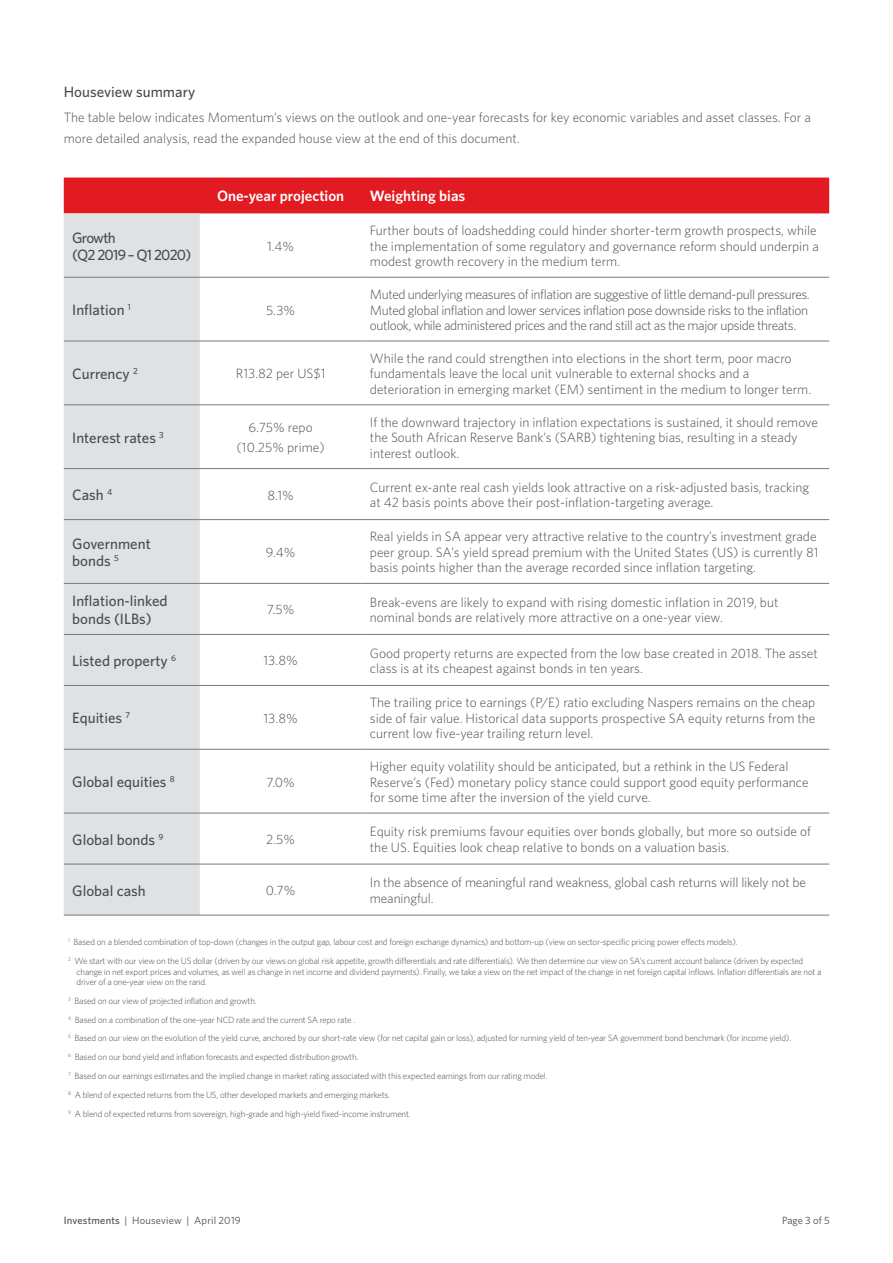
<style>
.page{position:relative;width:893px;height:1263px;background:#fff}
.page>*{position:absolute;margin:0;border:0;box-sizing:border-box;transform-origin:0 0}
.t1{font:500 15px/17.2px "Whitney";color:#4b4c4d}
.t2{font:600 15px "Whitney";color:#fff}
.t3{font:500 15px/17.2px "Whitney";letter-spacing:-.05em;color:#4b4c4d}
.t4{font:300 13.5px/15.6px "Whitney";color:#4b4c4d}
.t5{font:300 13.5px/15.5px "Whitney";letter-spacing:-.03em;color:#4b4c4d}
.t6{font:10.5px "Whitney";letter-spacing:.015em;color:#4b4c4d}
.t7{font:300 9px/18.9px "Whitney";letter-spacing:-.02em;color:#4b4c4d}
.s1{font-weight:500}
</style>
<div class="page">
<div style="left:64px;top:178px;width:765px;height:35px;background:#e21a21"></div>
<div style="left:64px;top:213px;width:136px;height:702px;background:#e0e1e3"></div>
<hr style="left:64px;top:277px;width:136px;height:1px;background:#76787b">
<hr style="left:200px;top:277px;width:161px;height:1px;background:#76787b">
<hr style="left:361px;top:277px;width:468px;height:1px;background:#76787b">
<hr style="left:64px;top:341px;width:136px;height:1px;background:#76787b">
<hr style="left:200px;top:341px;width:161px;height:1px;background:#76787b">
<hr style="left:361px;top:341px;width:468px;height:1px;background:#76787b">
<hr style="left:64px;top:404px;width:136px;height:1px;background:#76787b">
<hr style="left:200px;top:404px;width:161px;height:1px;background:#76787b">
<hr style="left:361px;top:404px;width:468px;height:1px;background:#76787b">
<hr style="left:64px;top:468px;width:136px;height:1px;background:#76787b">
<hr style="left:200px;top:468px;width:161px;height:1px;background:#76787b">
<hr style="left:361px;top:468px;width:468px;height:1px;background:#76787b">
<hr style="left:64px;top:519px;width:136px;height:1px;background:#76787b">
<hr style="left:200px;top:519px;width:161px;height:1px;background:#76787b">
<hr style="left:361px;top:519px;width:468px;height:1px;background:#76787b">
<hr style="left:64px;top:583px;width:136px;height:1px;background:#76787b">
<hr style="left:200px;top:583px;width:161px;height:1px;background:#76787b">
<hr style="left:361px;top:583px;width:468px;height:1px;background:#76787b">
<hr style="left:64px;top:634px;width:136px;height:1px;background:#76787b">
<hr style="left:200px;top:634px;width:161px;height:1px;background:#76787b">
<hr style="left:361px;top:634px;width:468px;height:1px;background:#76787b">
<hr style="left:64px;top:685px;width:136px;height:1px;background:#76787b">
<hr style="left:200px;top:685px;width:161px;height:1px;background:#76787b">
<hr style="left:361px;top:685px;width:468px;height:1px;background:#76787b">
<hr style="left:64px;top:749px;width:136px;height:1px;background:#76787b">
<hr style="left:200px;top:749px;width:161px;height:1px;background:#76787b">
<hr style="left:361px;top:749px;width:468px;height:1px;background:#76787b">
<hr style="left:64px;top:813px;width:136px;height:1px;background:#76787b">
<hr style="left:200px;top:813px;width:161px;height:1px;background:#76787b">
<hr style="left:361px;top:813px;width:468px;height:1px;background:#76787b">
<hr style="left:64px;top:864px;width:136px;height:1px;background:#76787b">
<hr style="left:200px;top:864px;width:161px;height:1px;background:#76787b">
<hr style="left:361px;top:864px;width:468px;height:1px;background:#76787b">
<hr style="left:64px;top:915px;width:136px;height:1px;background:#76787b">
<hr style="left:200px;top:915px;width:161px;height:1px;background:#76787b">
<hr style="left:361px;top:915px;width:468px;height:1px;background:#76787b">
<p class="t1" style="left:64px;top:83px;width:133px">Houseview summary</p>
<p class="t4" style="left:64px;top:107px;width:749px;line-height:21px">The table below indicates Momentum’s views on the outlook and one-year forecasts for key economic variables and asset classes. For a more detailed analysis, read the expanded house view at the end of this document.</p>
<p class="t2" style="left:217px;top:186px;width:129px">One-year projection</p>
<p class="t2" style="left:370px;top:186px;width:97px">Weighting bias</p>
<p class="t3" style="left:72px;top:229px;width:121px">Growth<br>(Q2 2019 – Q1 2020)</p>
<p class="t4" style="left:267px;top:238px;width:28px">1.4%</p>
<p class="t1" style="left:72px;top:301px;width:60px">Inflation <sup>1</sup></p>
<p class="t4" style="left:266px;top:302px;width:31px">5.3%</p>
<p class="t1" style="left:72px;top:365px;width:67px">Currency <sup>2</sup></p>
<p class="t4" style="left:236px;top:365px;width:91px">R13.82 per US$1</p>
<p class="t4" style="left:370px;top:222px;width:450px">Further bouts of loadshedding could hinder shorter-term growth prospects, while the implementation of some regulatory and governance reform should underpin a modest growth recovery in the medium term.</p>
<p class="t5" style="left:370px;top:286px;width:441px">Muted underlying measures of inflation are suggestive of little demand-pull pressures.<br>Muted global inflation and lower services inflation pose downside risks to the inflation outlook, while administered prices and the rand still act as the major upside threats.</p>
<p class="t4" style="left:370px;top:350px;width:443px">While the rand could strengthen into elections in the short term, poor macro fundamentals leave the local unit vulnerable to external shocks and a deterioration in emerging market (EM) sentiment in the medium to longer term.</p>
<p class="t1" style="left:72px;top:429px;width:93px">Interest rates <sup>3</sup></p>
<p class="t4" style="left:237px;top:417px;width:90px;line-height:19.8px;text-align:center">6.75% repo (10.25% prime)</p>
<p class="t4" style="left:370px;top:414px;width:449px">If the downward trajectory in inflation expectations is sustained, it should remove the South African Reserve Bank’s (SARB) tightening bias, resulting in a steady interest outlook.</p>
<p class="t1" style="left:72px;top:486px;width:41px">Cash <sup>4</sup></p>
<p class="t4" style="left:267px;top:487px;width:28px">8.1%</p>
<p class="t4" style="left:370px;top:479px;width:441px">Current ex-ante real cash yields look attractive on a risk-adjusted basis, tracking at 42 basis points above their post-inflation-targeting average.</p>
<p class="t1" style="left:72px;top:535px;width:80px">Government bonds <sup>5</sup></p>
<p class="t4" style="left:266px;top:544px;width:31px">9.4%</p>
<p class="t4" style="left:370px;top:528px;width:450px">Real yields in SA appear very attractive relative to the country’s investment grade peer group. SA’s yield spread premium with the United States (US) is currently 81 basis points higher than the average recorded since inflation targeting.</p>
<p class="t1" style="left:72px;top:592px;width:97px">Inflation-linked bonds (ILBs)</p>
<p class="t4" style="left:267px;top:601px;width:29px">7.5%</p>
<p class="t4" style="left:370px;top:594px;width:410px">Break-evens are likely to expand with rising domestic inflation in 2019, but nominal bonds are relatively more attractive on a one-year view.</p>
<p class="t1" style="left:72px;top:652px;width:105px">Listed property <sup>6</sup></p>
<p class="t4" style="left:264px;top:652px;width:36px">13.8%</p>
<p class="t4" style="left:370px;top:645px;width:449px">Good property returns are expected from the low base created in 2018. The asset class is at its cheapest against bonds in ten years.</p>
<p class="t1" style="left:72px;top:709px;width:59px">Equities <sup>7</sup></p>
<p class="t4" style="left:264px;top:710px;width:36px">13.8%</p>
<p class="t4" style="left:370px;top:694px;width:447px;text-align:justify">The trailing price to earnings (P/E) ratio excluding Naspers remains on the cheap side of fair value. Historical data supports prospective SA equity returns from the current low five-year trailing return level.</p>
<p class="t1" style="left:72px;top:773px;width:104px">Global equities <sup>8</sup></p>
<p class="t4" style="left:266px;top:774px;width:30px">7.0%</p>
<p class="t4" style="left:370px;top:758px;width:440px">Higher equity volatility should be anticipated, but a rethink in the US Federal<br>Reserve’s (Fed) monetary policy stance could support good equity performance for some time after the inversion of the yield curve.</p>
<p class="t1" style="left:72px;top:830px;width:93px">Global bonds <sup>9</sup></p>
<p class="t4" style="left:266px;top:831px;width:31px">2.5%</p>
<p class="t4" style="left:370px;top:823px;width:442px">Equity risk premiums favour equities over bonds globally, but more so outside of the US. Equities look cheap relative to bonds on a valuation basis.</p>
<p class="t1" style="left:72px;top:881px;width:75px">Global cash</p>
<p class="t4" style="left:266px;top:882px;width:31px">0.7%</p>
<p class="t4" style="left:370px;top:874px;width:438px">In the absence of meaningful rand weakness, global cash returns will likely not be meaningful.</p>
<p class="t7" style="left:68px;top:932px;width:737px"><sup>1</sup> Based on a blended combination of top-down (changes in the output gap, labour cost and foreign exchange dynamics) and bottom-up (view on sector-specific pricing power effects models).<br><sup>2</sup> We start with our view on the US dollar (driven by our views on global risk appetite, growth differentials and rate differentials). We then determine our view on SA’s current account balance (driven by expected</p>
<p class="t7" style="left:77px;top:966px;width:746px;line-height:10.4px">change in net export prices and volumes, as well as change in net income and dividend payments). Finally, we take a view on the net impact of the change in net foreign capital inflows. Inflation differentials are not a driver of a one-year view on the rand.</p>
<p class="t7" style="left:68px;top:991px;width:725px"><sup>3</sup> Based on our view of projected inflation and growth.<br><sup>4</sup> Based on a combination of the one-year NCD rate and the current SA repo rate .<br><sup>5</sup> Based on our view on the evolution of the yield curve, anchored by our short-rate view (for net capital gain or loss), adjusted for running yield of ten-year SA government bond benchmark (for income yield).<br><sup>6</sup> Based on our bond yield and inflation forecasts and expected distribution growth.<br><sup>7</sup> Based on our earnings estimates and the implied change in market rating associated with this expected earnings from our rating model.<br><sup>8</sup> A blend of expected returns from the US, other developed markets and emerging markets.<br><sup>9</sup> A blend of expected returns from sovereign, high-grade and high-yield fixed-income instrument.</p>
<p class="t6" style="left:64px;top:1213px;width:179px"><span class="s1">Investments</span> | Houseview | April 2019</p>
<p class="t6" style="left:782px;top:1213px;width:49px">Page 3 of 5</p>
</div>
